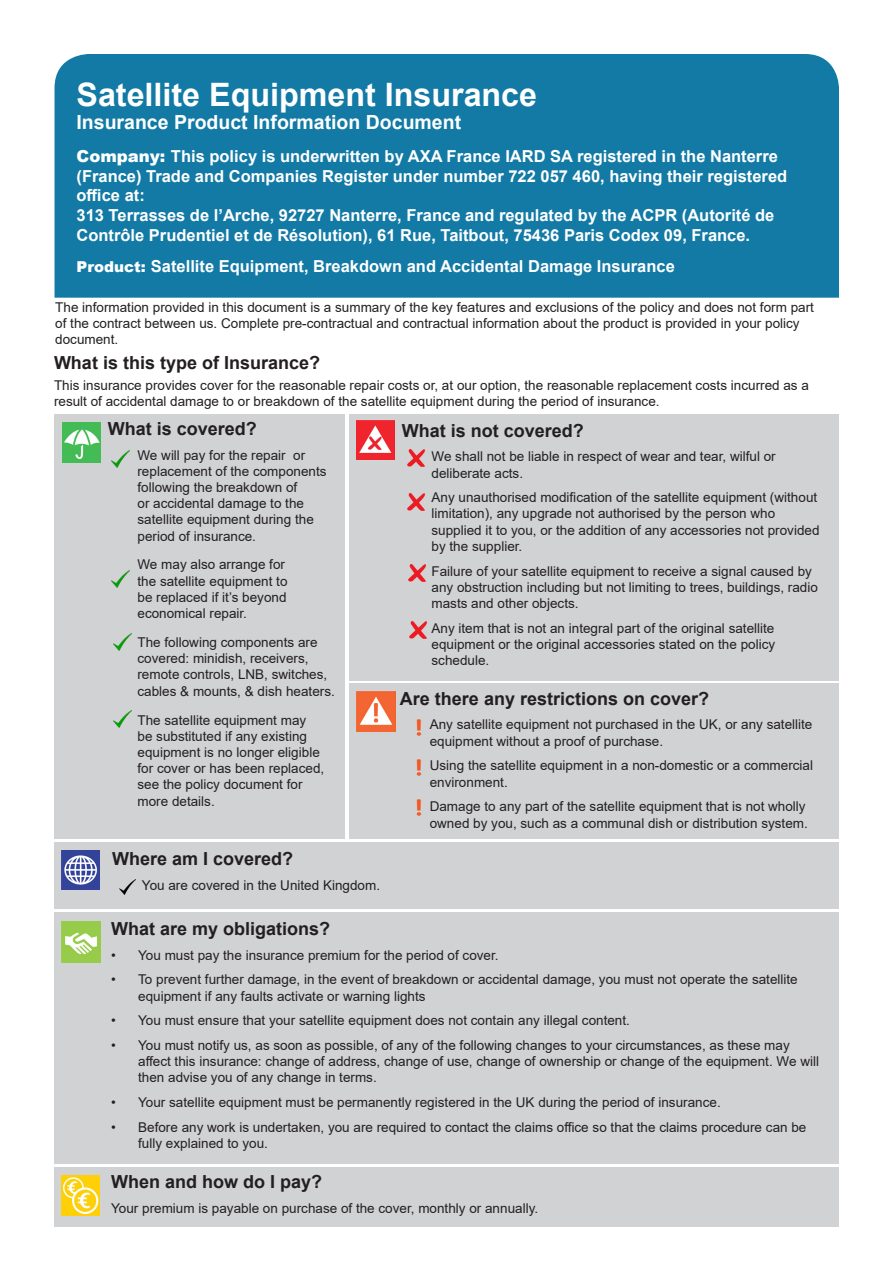
<style>
.page{position:relative;width:893px;height:1263px;background:#fff}
.page>*{position:absolute;margin:0;border:0;box-sizing:border-box;transform-origin:0 0}
.t1{font:700 32.25px "Arial";color:#fff}
.t2{font:700 19.5px "Arial";color:#fff}
.t3{font:700 18px "Arial";color:#231f20}
.t4{font:700 16.5px/19.8px "Arial";color:#fff}
.t5{font:13.5px/16.2px "Arial";color:#231f20}
.s1{font-weight:900}
.s2{font-weight:900;font-size:15px}
</style>
<div class="page">
<div style="left:349px;top:414px;width:490px;height:266px;background:#d1d2d4"></div>
<div style="left:55px;top:414px;width:290px;height:425px;background:#d1d2d4"></div>
<div style="left:54px;top:842px;width:785px;height:67px;background:#d1d2d4"></div>
<div style="left:349px;top:683px;width:490px;height:156px;background:#d1d2d4"></div>
<div style="left:55px;top:54px;width:784px;height:244px;background:#127aa5"></div>
<img style="left:63px;top:422px;width:37px;height:40px">
<img style="left:357px;top:420px;width:37px;height:39px">
<img style="left:408px;top:449px;width:17px;height:17px">
<img style="left:407px;top:493px;width:18px;height:17px">
<img style="left:61px;top:850px;width:39px;height:40px">
<img style="left:356px;top:691px;width:39px;height:41px">
<div style="left:54px;top:912px;width:785px;height:252px;background:#d1d2d4"></div>
<img style="left:61px;top:922px;width:39px;height:40px">
<img style="left:417px;top:719px;width:4px;height:16px">
<img style="left:119px;top:879px;width:16px;height:15px">
<img style="left:111px;top:450px;width:18px;height:17px">
<img style="left:112px;top:570px;width:18px;height:17px">
<img style="left:408px;top:564px;width:18px;height:17px">
<img style="left:113px;top:633px;width:18px;height:17px">
<img style="left:410px;top:621px;width:17px;height:17px">
<img style="left:417px;top:759px;width:4px;height:16px">
<img style="left:417px;top:800px;width:4px;height:16px">
<img style="left:114px;top:710px;width:18px;height:17px">
<div style="left:54px;top:1167px;width:785px;height:60px;background:#d1d2d4"></div>
<img style="left:62px;top:1175px;width:38px;height:40px">
<p class="t1" style="left:77px;top:72px;width:462px">Satellite Equipment Insurance</p>
<p class="t2" style="left:77px;top:109px;width:386px">Insurance Product Information Document</p>
<p class="t4" style="left:77px;top:146px;width:712px"><span class="s1">Company:</span> This policy is underwritten by AXA France IARD SA registered in the Nanterre (France) Trade and Companies Register under number 722 057 460, having their registered office at:</p>
<p class="t4" style="left:77px;top:206px;width:699px">313 Terrasses de l’Arche, 92727 Nanterre, France and regulated by the ACPR (Autorité de<br>Contrôle Prudentiel et de Résolution), 61 Rue, Taitbout, 75436 Paris Codex 09, France.</p>
<p class="t4" style="left:77px;top:257px;width:600px"><span class="s2">Product:</span> Satellite Equipment, Breakdown and Accidental Damage Insurance</p>
<p class="t5" style="left:55px;top:299px;width:760px">The information provided in this document is a summary of the key features and exclusions of the policy and does not form part of the contract between us. Complete pre-contractual and contractual information about the product is provided in your policy document.</p>
<p class="t3" style="left:54px;top:350px;width:268px">What is this type of Insurance?</p>
<p class="t5" style="left:54px;top:377px;width:756px">This insurance provides cover for the reasonable repair costs or, at our option, the reasonable replacement costs incurred as a result of accidental damage to or breakdown of the satellite equipment during the period of insurance.</p>
<p class="t3" style="left:108px;top:416px;width:151px">What is covered?</p>
<p class="t5" style="left:137px;top:447px;width:191px">We will pay for the repair or replacement of the components following the breakdown of<br>or accidental damage to the satellite equipment during the period of insurance.</p>
<p class="t5" style="left:137px;top:556px;width:152px">We may also arrange for the satellite equipment to be replaced if it’s beyond economical repair.</p>
<p class="t5" style="left:137px;top:634px;width:199px">The following components are covered: minidish, receivers, remote controls, LNB, switches, cables &amp; mounts, &amp; dish heaters.</p>
<p class="t5" style="left:137px;top:712px;width:188px">The satellite equipment may be substituted if any existing equipment is no longer eligible for cover or has been replaced, see the policy document for more details.</p>
<p class="t3" style="left:402px;top:418px;width:184px">What is not covered?</p>
<p class="t5" style="left:432px;top:448px;width:346px">We shall not be liable in respect of wear and tear, wilful or deliberate acts.</p>
<p class="t5" style="left:432px;top:489px;width:389px">Any unauthorised modification of the satellite equipment (without limitation), any upgrade not authorised by the person who supplied it to you, or the addition of any accessories not provided by the supplier.</p>
<p class="t5" style="left:432px;top:563px;width:388px">Failure of your satellite equipment to receive a signal caused by any obstruction including but not limiting to trees, buildings, radio masts and other objects.</p>
<p class="t5" style="left:432px;top:620px;width:345px;text-align:justify">Any item that is not an integral part of the original satellite equipment or the original accessories stated on the policy schedule.</p>
<p class="t3" style="left:400px;top:686px;width:311px">Are there any restrictions on cover?</p>
<p class="t5" style="left:430px;top:716px;width:384px">Any satellite equipment not purchased in the UK, or any satellite equipment without a proof of purchase.</p>
<p class="t5" style="left:430px;top:757px;width:385px">Using the satellite equipment in a non-domestic or a commercial environment.</p>
<p class="t5" style="left:430px;top:798px;width:380px">Damage to any part of the satellite equipment that is not wholly owned by you, such as a communal dish or distribution system.</p>
<p class="t3" style="left:112px;top:846px;width:183px">Where am I covered?</p>
<p class="t5" style="left:142px;top:877px;width:240px">You are covered in the United Kingdom.</p>
<p class="t3" style="left:111px;top:916px;width:221px">What are my obligations?</p>
<p class="t5" style="left:111px;top:947px;width:389px">• You must pay the insurance premium for the period of cover.</p>
<p class="t5" style="left:138px;top:971px;width:661px;text-indent:-27px">• To prevent further damage, in the event of breakdown or accidental damage, you must not operate the satellite equipment if any faults activate or warning lights</p>
<p class="t5" style="left:111px;top:1012px;width:520px">• You must ensure that your satellite equipment does not contain any illegal content.</p>
<p class="t5" style="left:138px;top:1037px;width:682px;text-indent:-27px">• You must notify us, as soon as possible, of any of the following changes to your circumstances, as these may affect this insurance: change of address, change of use, change of ownership or change of the equipment. We will then advise you of any change in terms.</p>
<p class="t5" style="left:111px;top:1094px;width:611px">• Your satellite equipment must be permanently registered in the UK during the period of insurance.</p>
<p class="t5" style="left:138px;top:1119px;width:670px;text-indent:-27px">• Before any work is undertaken, you are required to contact the claims office so that the claims procedure can be fully explained to you.</p>
<p class="t3" style="left:111px;top:1169px;width:213px">When and how do I pay?</p>
<p class="t5" style="left:111px;top:1200px;width:428px">Your premium is payable on purchase of the cover, monthly or annually.</p>
</div>
